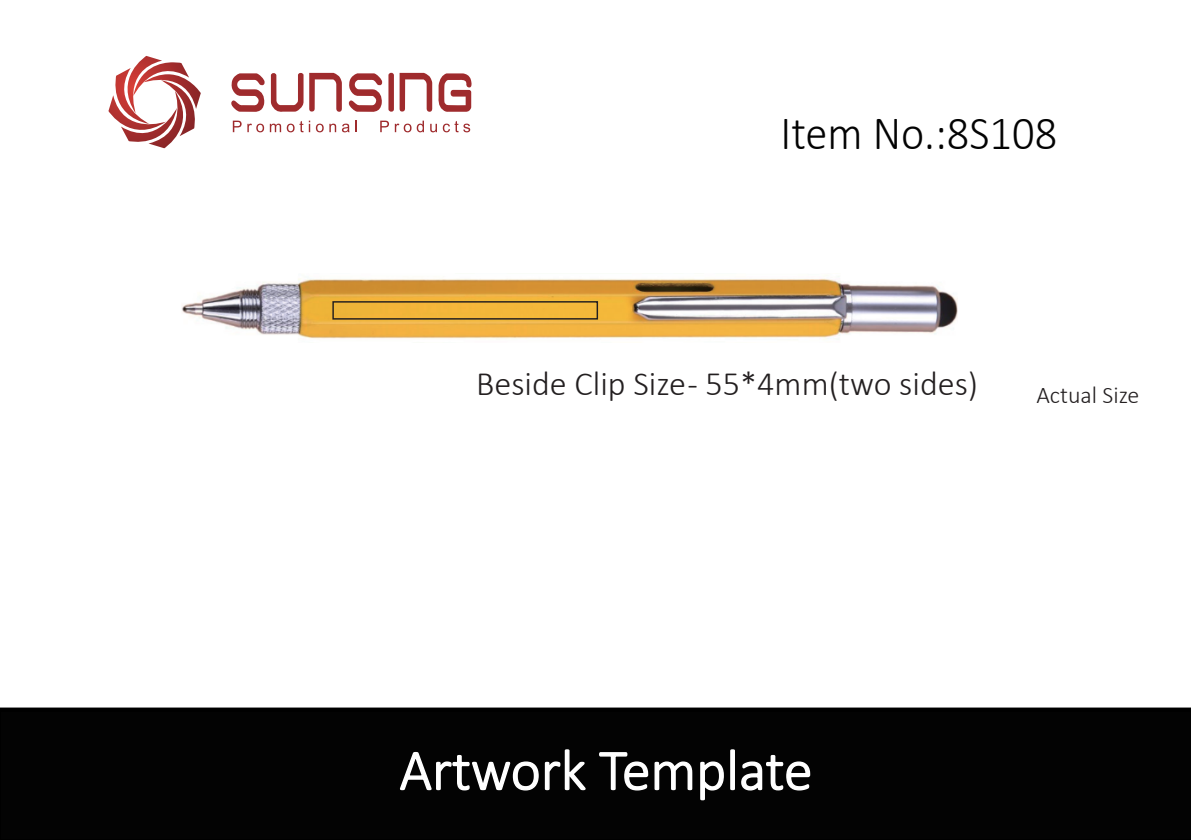
<style>
.page{position:relative;width:1191px;height:840px;background:#fff}
.page>*{position:absolute;margin:0;border:0;box-sizing:border-box;transform-origin:0 0}
.t1{font:300 57.8px "Calibri";color:#fff}
.t2{font:300 48px "Calibri";color:#030303;scale:.93 1}
.t3{font:300 34.2px "Calibri";color:#231f20}
.t4{font:300 24px "Calibri";color:#231f20}
</style>
<div class="page">
<img style="left:182px;top:278px;width:775px;height:62px">
<svg style="left:231px;top:73px;width:34px;height:39px"></svg>
<svg style="left:271px;top:73px;width:32px;height:39px"></svg>
<svg style="left:309px;top:73px;width:33px;height:39px"></svg>
<svg style="left:348px;top:73px;width:34px;height:39px"></svg>
<div style="left:388px;top:73px;width:6px;height:39px;background:#9f2b2d;border-radius:2px"></div>
<svg style="left:399px;top:73px;width:33px;height:39px"></svg>
<svg style="left:438px;top:73px;width:33px;height:39px"></svg>
<svg style="left:233px;top:121px;width:31px;height:11px"></svg>
<svg style="left:270px;top:123px;width:11px;height:9px"></svg>
<svg style="left:287px;top:121px;width:16px;height:11px"></svg>
<svg style="left:316px;top:123px;width:20px;height:9px"></svg>
<svg style="left:342px;top:121px;width:15px;height:11px"></svg>
<svg style="left:380px;top:121px;width:9px;height:11px"></svg>
<svg style="left:395px;top:123px;width:16px;height:9px"></svg>
<svg style="left:417px;top:121px;width:7px;height:11px"></svg>
<svg style="left:430px;top:124px;width:7px;height:8px"></svg>
<svg style="left:443px;top:121px;width:27px;height:11px"></svg>
<svg style="left:108px;top:56px;width:93px;height:93px"></svg>
<div style="left:0;top:711px;width:1191px;height:128px;background:#030303"></div>
<svg style="left:0;top:707px;width:1191px;height:4px;fill:#000"></svg>
<svg style="left:399px;top:745px;width:188px;height:51px"></svg>
<svg style="left:598px;top:750px;width:95px;height:40px"></svg>
<svg style="left:699px;top:747px;width:112px;height:54px"></svg>
<div style="left:332px;top:301px;width:266px;height:18px;border:1px solid #231f20"></div>
<h2 class="t2" style="left:780px;top:104px;width:299px">Item No.:8S108</h2>
<p class="t3" style="left:476px;top:362px;width:503px">Beside Clip Size - 55*4mm(two sides)</p>
<p class="t4" style="left:1036px;top:380px;width:104px">Actual Size</p>
<h1 class="t1" style="left:399px;top:733px;width:414px">Artwork Template</h1>
</div>
